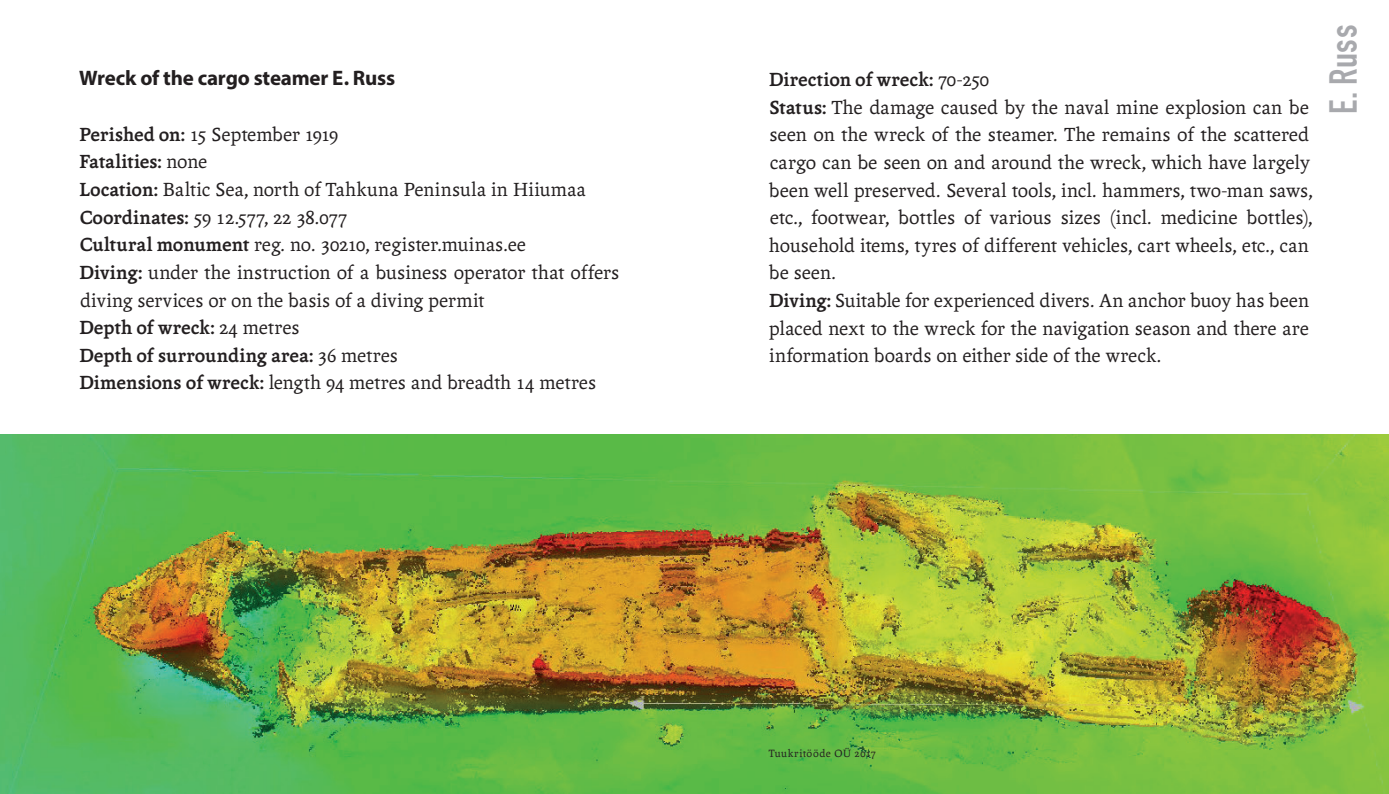
<style>
.page{position:relative;width:1389px;height:794px;background:#fff}
.page>*{position:absolute;margin:0;border:0;box-sizing:border-box;transform-origin:0 0}
.t1{font:38.5px "DIN Engschrift Std";color:#a8a9ad}
.t2{font:700 21px "Myriad Pro";letter-spacing:-.01em;color:#231f20}
.t3{font:20.47px/27.7px "Andralis ND Os F";color:#231f20}
.t4{font:11.38px "Andralis ND Os F";letter-spacing:.045em;color:#231f20}
.s1{font-weight:700}
</style>
<div class="page">
<img style="left:0;top:434px;width:1389px;height:360px">
<p class="t2" style="left:79px;top:64px;width:317px">Wreck of the cargo steamer E. Russ</p>
<p class="t3" style="left:79px;top:120px;width:542px"><span class="s1">Perished on:</span> 15 September 1919<br><span class="s1">Fatalities:</span> none<br><span class="s1">Location:</span> Baltic Sea, north of Tahkuna Peninsula in Hiiumaa <span class="s1">Coordinates:</span> 59 12.577, 22 38.077<br><span class="s1">Cultural monument</span> reg. no. 30210, register.muinas.ee<br><span class="s1">Diving:</span> under the instruction of a business operator that offers diving services or on the basis of a diving permit<br><span class="s1">Depth of wreck:</span> 24 metres<br><span class="s1">Depth of surrounding area:</span> 36 metres<br><span class="s1">Dimensions of wreck:</span> length 94 metres and breadth 14 metres</p>
<p class="t3" style="left:769px;top:66px;width:545px"><span class="s1">Direction of wreck:</span> 70-250<br><span class="s1">Status:</span> The damage caused by the naval mine explosion can be seen on the wreck of the steamer. The remains of the scattered cargo can be seen on and around the wreck, which have largely been well preserved. Several tools, incl. hammers, two-man saws, etc., footwear, bottles of various sizes (incl. medicine bottles), household items, tyres of different vehicles, cart wheels, etc., can be seen.<br><span class="s1">Diving:</span> Suitable for experienced divers. An anchor buoy has been placed next to the wreck for the navigation season and there are information boards on either side of the wreck.</p>
<h1 class="t1" style="left:1321px;top:114px;width:91px;rotate:-90deg">E. Russ</h1>
<p class="t4" style="left:769px;top:747px;width:109px">Tuukritööde OÜ 2017</p>
</div>
